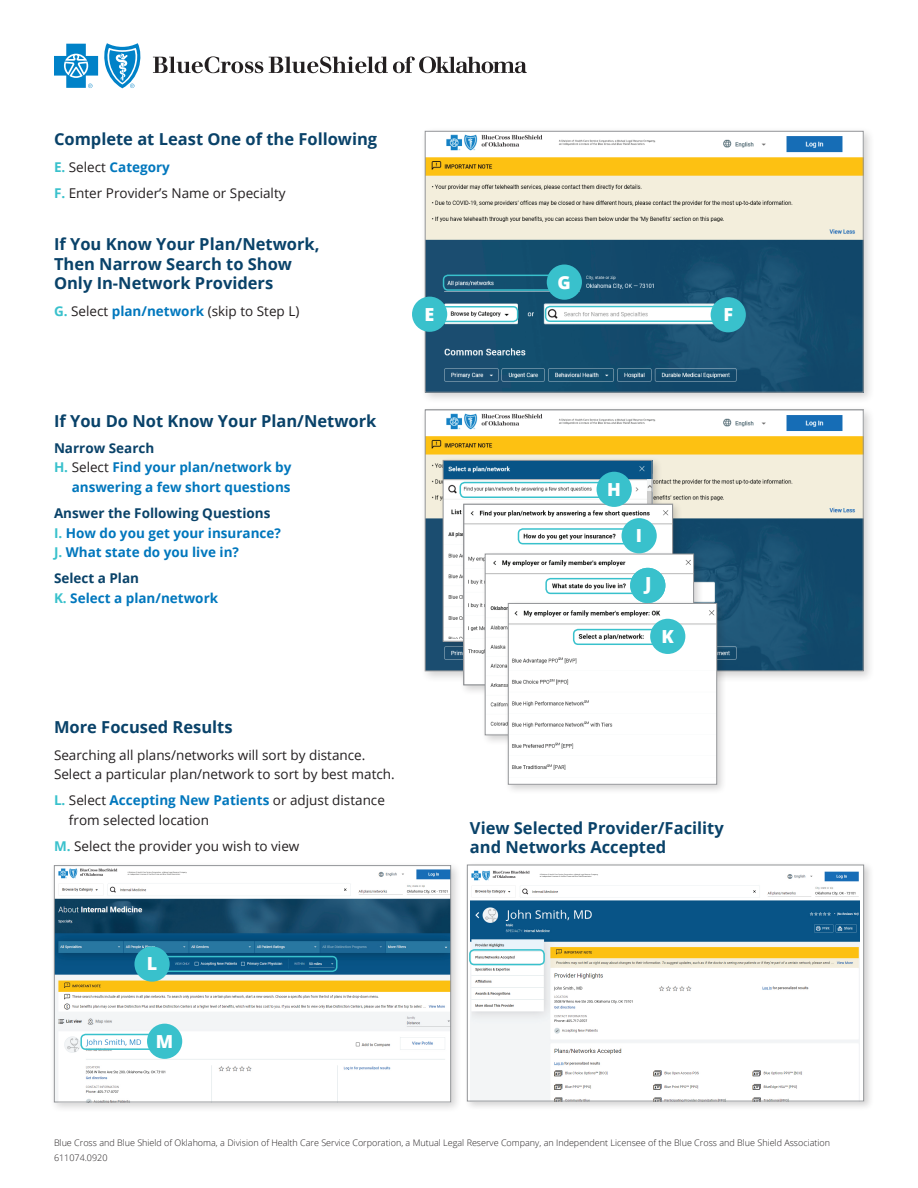
<style>
.page{position:relative;width:918px;height:1188px;background:#fff}
.page>*{position:absolute;margin:0;border:0;box-sizing:border-box;transform-origin:0 0}
.t1{font:800 18px "Open Sans";color:#fff}
.t2{font:700 16.5px/19.5px "Open Sans";color:#094269}
.t3{font:13.5px/19.5px "Open Sans";color:#231f20}
.t4{font:700 13.5px/19.5px "Open Sans";color:#0077bd}
.t5{font:700 13.5px "Open Sans";color:#094269}
.t6{font:300 9px/15px "Open Sans";color:#231f20}
.s1{font-weight:700;color:#39c1cc}
.s2{font-weight:700;color:#0077bd}
.s3{color:#39c1cc}
.s4{font-weight:400;color:#231f20}
.s5{color:#094269}
</style>
<div class="page">
<div style="left:420px;top:405px;width:456px;height:278px;background:#231f20;opacity:.2"></div>
<img style="left:427px;top:412px;width:435px;height:257px">
<div style="left:439px;top:456px;width:224px;height:196px;background:#231f20;opacity:.2"></div>
<img style="left:445px;top:462px;width:205px;height:178px">
<div style="left:443px;top:460px;width:209px;height:182px;border:1px solid #939598"></div>
<div style="left:460px;top:500px;width:223px;height:196px;background:#231f20;opacity:.2"></div>
<img style="left:466px;top:506px;width:205px;height:177px">
<div style="left:463px;top:504px;width:210px;height:181px;border:1px solid #939598"></div>
<div style="left:481px;top:550px;width:224px;height:195px;background:#231f20;opacity:.2"></div>
<img style="left:487px;top:556px;width:205px;height:177px">
<div style="left:485px;top:554px;width:209px;height:181px;border:1px solid #939598"></div>
<div style="left:504px;top:599px;width:224px;height:196px;background:#231f20;opacity:.2"></div>
<img style="left:510px;top:605px;width:205px;height:178px">
<div style="left:508px;top:603px;width:209px;height:182px;border:1px solid #939598"></div>
<div style="left:460px;top:482px;width:152px;height:16px;border:2px solid #39c1cc;border-radius:4px"></div>
<div style="left:518px;top:528px;width:124px;height:16px;border:2px solid #39c1cc;border-radius:4px"></div>
<div style="left:622px;top:518px;width:35px;height:35px;background:#39c1cc;border-radius:50%"></div>
<div style="left:545px;top:578px;width:110px;height:16px;border:2px solid #39c1cc;border-radius:4px"></div>
<div style="left:573px;top:629px;width:103px;height:16px;border:2px solid #39c1cc;border-radius:4px"></div>
<div style="left:650px;top:619px;width:35px;height:35px;background:#39c1cc;border-radius:50%"></div>
<div style="left:50px;top:861px;width:412px;height:253px;background:#231f20;opacity:.2"></div>
<img style="left:56px;top:867px;width:393px;height:233px">
<div style="left:54px;top:865px;width:397px;height:237px;border:1px solid #939598"></div>
<div style="left:464px;top:862px;width:410px;height:250px;background:#231f20;opacity:.2"></div>
<img style="left:470px;top:869px;width:389px;height:230px">
<div style="left:467px;top:865px;width:397px;height:236px;border:1px solid #939598"></div>
<div style="left:160px;top:956px;width:178px;height:16px;border:2px solid #39c1cc;border-radius:4px"></div>
<div style="left:134px;top:946px;width:36px;height:36px;background:#39c1cc;border-radius:50%"></div>
<div style="left:80px;top:1034px;width:93px;height:16px;border:2px solid #39c1cc;border-radius:4px"></div>
<div style="left:147px;top:1024px;width:35px;height:35px;background:#39c1cc;border-radius:50%"></div>
<div style="left:469px;top:949px;width:76px;height:16px;border:2px solid #39c1cc;border-radius:4px"></div>
<svg style="left:153px;top:56px;width:110px;height:17px"></svg>
<svg style="left:269px;top:56px;width:258px;height:17px"></svg>
<svg style="left:54px;top:43px;width:87px;height:45px"></svg>
<div style="left:420px;top:126px;width:456px;height:279px;background:#231f20;opacity:.2"></div>
<img style="left:427px;top:133px;width:435px;height:258px">
<div style="left:425px;top:131px;width:439px;height:262px;border:1px solid #939598"></div>
<div style="left:545px;top:306px;width:175px;height:16px;border:2px solid #39c1cc;border-radius:4px"></div>
<div style="left:711px;top:297px;width:35px;height:35px;background:#39c1cc;border-radius:50%"></div>
<div style="left:437px;top:306px;width:81px;height:16px;border:2px solid #39c1cc;border-radius:4px"></div>
<div style="left:412px;top:297px;width:35px;height:35px;background:#39c1cc;border-radius:50%"></div>
<div style="left:443px;top:275px;width:115px;height:16px;border:2px solid #39c1cc;border-radius:4px"></div>
<div style="left:547px;top:265px;width:35px;height:35px;background:#39c1cc;border-radius:50%"></div>
<div style="left:597px;top:472px;width:35px;height:35px;background:#39c1cc;border-radius:50%"></div>
<div style="left:630px;top:568px;width:35px;height:35px;background:#39c1cc;border-radius:50%"></div>
<p class="t2" style="left:54px;top:129px;width:325px">Complete at Least One of the Following</p>
<p class="t3" style="left:54px;top:153px;width:233px;line-height:26.2px"><span class="s1">E.</span> Select <span class="s2">Category<br></span><span class="s1">F.</span> Enter Provider’s Name or Specialty</p>
<p class="t2" style="left:54px;top:234px;width:267px">If You Know Your Plan/Network,<br>Then Narrow Search to Show<br>Only In-Network Providers</p>
<p class="t3" style="left:54px;top:301px;width:247px"><span class="s1">G.</span> Select <span class="s2">plan/network</span> (skip to Step L)</p>
<h1 class="t1" style="left:558px;top:268px;width:15px">G</h1>
<h1 class="t1" style="left:425px;top:300px;width:11px">E</h1>
<h1 class="t1" style="left:723px;top:301px;width:11px">F</h1>
<p class="t2" style="left:54px;top:410px;width:324px">If You Do Not Know Your Plan/Network</p>
<p class="t5" style="left:54px;top:438px;width:102px">Narrow Search</p>
<p class="t4" style="left:54px;top:457px;width:239px"><span class="s3">H.</span> <span class="s4">Select</span> Find your plan/network by</p>
<p class="t4" style="left:72px;top:477px;width:220px">answering a few short questions</p>
<p class="t4" style="left:54px;top:503px;width:229px"><span class="s5">Answer the Following Questions<br></span><span class="s3">I.</span> How do you get your insurance?<br><span class="s3">J.</span> What state do you live in?</p>
<p class="t4" style="left:54px;top:568px;width:166px"><span class="s5">Select a Plan<br></span><span class="s3">K.</span> Select a plan/network</p>
<p class="t2" style="left:54px;top:717px;width:180px">More Focused Results</p>
<p class="t3" style="left:54px;top:745px;width:342px">Searching all plans/networks will sort by distance.<br>Select a particular plan/network to sort by best match.</p>
<p class="t3" style="left:69px;top:790px;width:317px;text-indent:-15px"><span class="s1">L.</span> Select <span class="s2">Accepting New Patients</span> or adjust distance from selected location</p>
<p class="t3" style="left:54px;top:836px;width:247px"><span class="s1">M.</span> Select the provider you wish to view</p>
<h1 class="t1" style="left:607px;top:476px;width:15px">H</h1>
<h1 class="t1" style="left:636px;top:522px;width:8px">I</h1>
<h1 class="t1" style="left:645px;top:570px;width:8px">J</h1>
<h1 class="t1" style="left:662px;top:623px;width:14px">K</h1>
<p class="t2" style="left:470px;top:817px;width:255px">View Selected Provider/Facility and Networks Accepted</p>
<h1 class="t1" style="left:147px;top:950px;width:12px">L</h1>
<h1 class="t1" style="left:156px;top:1027px;width:19px">M</h1>
<p class="t6" style="left:54px;top:1135px;width:778px">Blue Cross and Blue Shield of Oklahoma, a Division of Health Care Service Corporation, a Mutual Legal Reserve Company, an Independent Licensee of the Blue Cross and Blue Shield Association<br>611074.0920</p>
</div>
